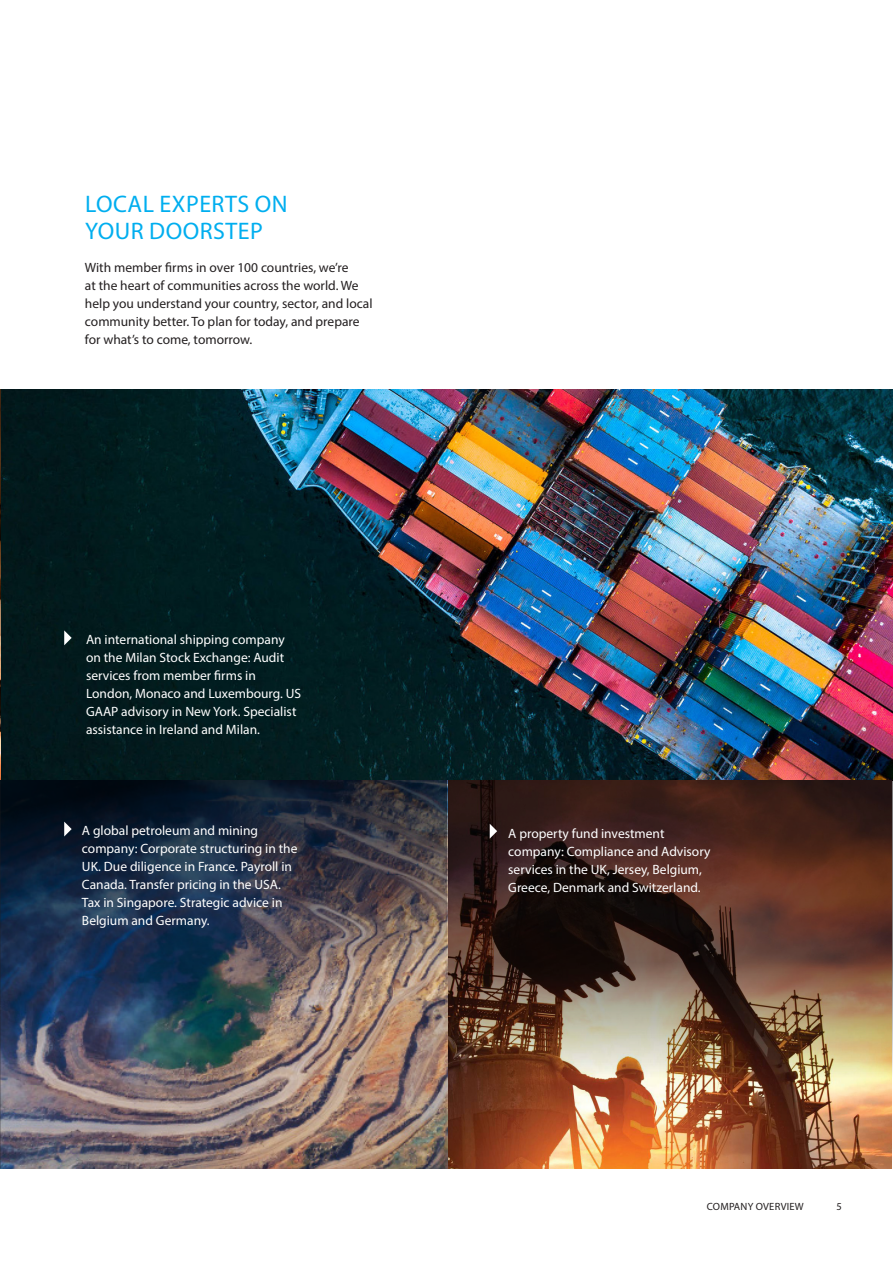
<style>
.page{position:relative;width:893px;height:1263px;background:#fff}
.page>*{position:absolute;margin:0;border:0;box-sizing:border-box;transform-origin:0 0}
.t1{font:24px/27px "Myriad Pro";letter-spacing:.02em;color:#00aeef}
.Body{font:13.5px/18px "Myriad Pro";color:#fff}
.Intro{font:13.5px/18px "Myriad Pro";color:#231f20}
.Pagination{font:10.5px "Myriad Pro";letter-spacing:.02em;color:#231f20}
</style>
<div class="page">
<img style="left:1px;top:389px;width:892px;height:391px">
<svg style="left:0;top:389px;width:1px;height:391px"></svg>
<img style="left:447px;top:780px;width:446px;height:388px">
<svg style="left:64px;top:630px;width:8px;height:15px"></svg>
<svg style="left:490px;top:824px;width:7px;height:14px"></svg>
<img style="left:1px;top:780px;width:445px;height:388px">
<svg style="left:64px;top:822px;width:8px;height:14px"></svg>
<svg style="left:0;top:780px;width:1px;height:388px"></svg>
<h1 class="t1" style="left:85px;top:190px;width:204px">LOCAL EXPERTS ON<br>YOUR DOORSTEP</h1>
<p class="Intro" style="left:85px;top:258px;width:289px">With member firms in over 100 countries, we’re<br>at the heart of communities across the world. We help you understand your country, sector, and local community better. To plan for today, and prepare for what’s to come, tomorrow.</p>
<p class="Body" style="left:86px;top:630px;width:217px">An international shipping company on the Milan Stock Exchange: Audit services from member firms in London, Monaco and Luxembourg. US GAAP advisory in New York. Specialist assistance in Ireland and Milan.</p>
<p class="Body" style="left:82px;top:821px;width:217px">A global petroleum and mining company: Corporate structuring in the UK. Due diligence in France. Payroll in Canada. Transfer pricing in the USA.<br>Tax in Singapore. Strategic advice in Belgium and Germany.</p>
<p class="Body" style="left:508px;top:824px;width:204px">A property fund investment company: Compliance and Advisory services in the UK, Jersey, Belgium, Greece, Denmark and Switzerland.</p>
<p class="Pagination" style="left:707px;top:1200px;width:98px">COMPANY OVERVIEW</p>
<p class="Pagination" style="left:837px;top:1200px;width:7px">5</p>
</div>
